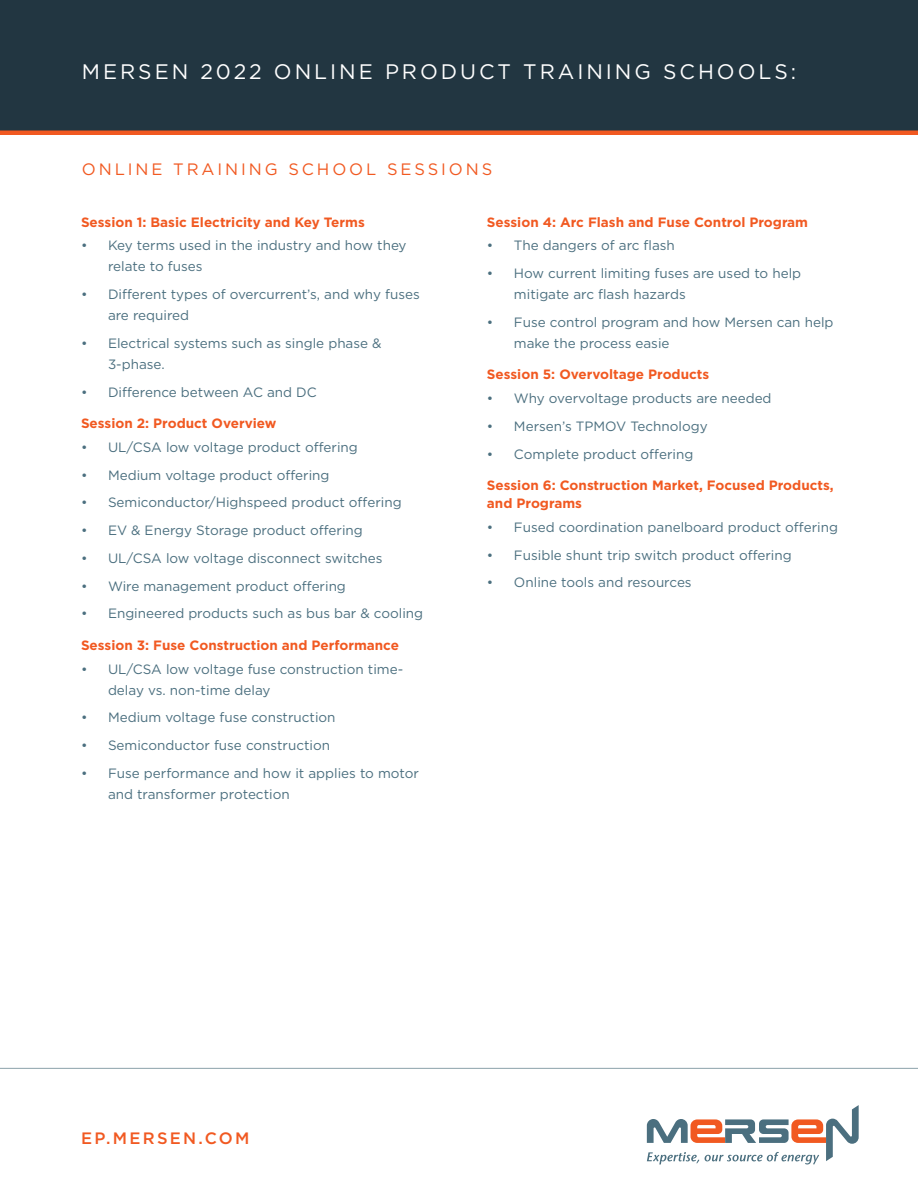
<style>
.page{position:relative;width:918px;height:1188px;background:#fff}
.page>*{position:absolute;margin:0;border:0;box-sizing:border-box;transform-origin:0 0}
.NEW_Page_Header{font:21px "Gotham";letter-spacing:.14em;color:#fff}
.NEW-Subhead{font:16.5px "Gotham";letter-spacing:.175em;color:#f15921}
.t1{font:500 16.5px "Gotham";letter-spacing:.14em;color:#f15921}
.t2{font:13.5px/21px "Gotham";color:#4b6f7f}
.NEW_Sub_subhead_Oran{font:700 13.5px/18px "Gotham";color:#f15921}
</style>
<div class="page">
<svg style="left:647px;top:1105px;width:212px;height:59px"></svg>
<hr style="left:0;top:1068px;width:918px;height:1px;background:#8ba2aa">
<div style="left:0;top:0;width:918px;height:133px;background:#223641"></div>
<div style="left:0;top:130px;width:918px;height:5px;background:#f15921"></div>
<p class="NEW_Page_Header" style="left:82px;top:59px;width:716px">MERSEN 2022 ONLINE PRODUCT TRAINING SCHOOLS:</p>
<p class="NEW-Subhead" style="left:82px;top:159px;width:412px">ONLINE TRAINING SCHOOL SESSIONS</p>
<p class="NEW_Sub_subhead_Oran" style="left:81px;top:213px;width:285px">Session 1: Basic Electricity and Key Terms</p>
<p class="t2" style="left:108px;top:235px;width:300px;text-indent:-27px">• Key terms used in the industry and how they relate to fuses</p>
<p class="t2" style="left:108px;top:284px;width:313px;text-indent:-27px">• Different types of overcurrent’s, and why fuses are required</p>
<p class="t2" style="left:108px;top:332px;width:275px;text-indent:-27px">• Electrical systems such as single phase &amp;<br>3-phase.</p>
<p class="t2" style="left:81px;top:381px;width:237px">• Difference between AC and DC</p>
<p class="NEW_Sub_subhead_Oran" style="left:81px;top:414px;width:197px">Session 2: Product Overview</p>
<p class="t2" style="left:81px;top:436px;width:278px">• UL/CSA low voltage product offering</p>
<p class="t2" style="left:81px;top:464px;width:250px">• Medium voltage product offering</p>
<p class="t2" style="left:81px;top:492px;width:322px">• Semiconductor/Highspeed product offering</p>
<p class="t2" style="left:81px;top:520px;width:283px">• EV &amp; Energy Storage product offering</p>
<p class="t2" style="left:81px;top:547px;width:303px">• UL/CSA low voltage disconnect switches</p>
<p class="t2" style="left:81px;top:575px;width:266px">• Wire management product offering</p>
<p class="t2" style="left:81px;top:603px;width:344px">• Engineered products such as bus bar &amp; cooling</p>
<p class="NEW_Sub_subhead_Oran" style="left:81px;top:636px;width:320px">Session 3: Fuse Construction and Performance</p>
<p class="t2" style="left:108px;top:658px;width:297px;text-indent:-27px">• UL/CSA low voltage fuse construction time&shy;delay vs. non-time delay</p>
<p class="t2" style="left:81px;top:707px;width:256px">• Medium voltage fuse construction</p>
<p class="t2" style="left:81px;top:735px;width:251px">• Semiconductor fuse construction</p>
<p class="t2" style="left:108px;top:762px;width:313px;text-indent:-27px">• Fuse performance and how it applies to motor and transformer protection</p>
<p class="NEW_Sub_subhead_Oran" style="left:487px;top:213px;width:323px">Session 4: Arc Flash and Fuse Control Program</p>
<p class="t2" style="left:487px;top:235px;width:189px">• The dangers of arc flash</p>
<p class="t2" style="left:514px;top:263px;width:289px;text-indent:-27px">• How current limiting fuses are used to help mitigate arc flash hazards</p>
<p class="t2" style="left:514px;top:311px;width:321px;text-indent:-27px">• Fuse control program and how Mersen can help make the process easie</p>
<p class="NEW_Sub_subhead_Oran" style="left:487px;top:366px;width:224px">Session 5: Overvoltage Products</p>
<p class="t2" style="left:487px;top:388px;width:286px">• Why overvoltage products are needed</p>
<p class="t2" style="left:487px;top:415px;width:222px">• Mersen’s TPMOV Technology</p>
<p class="t2" style="left:487px;top:443px;width:208px">• Complete product offering</p>
<p class="NEW_Sub_subhead_Oran" style="left:487px;top:476px;width:348px">Session 6: Construction Market, Focused Products, and Programs</p>
<p class="t2" style="left:487px;top:516px;width:353px">• Fused coordination panelboard product offering</p>
<p class="t2" style="left:487px;top:544px;width:306px">• Fusible shunt trip switch product offering</p>
<p class="t2" style="left:487px;top:572px;width:206px">• Online tools and resources</p>
<p class="t1" style="left:81px;top:1127px;width:170px">EP.MERSEN.COM</p>
</div>
